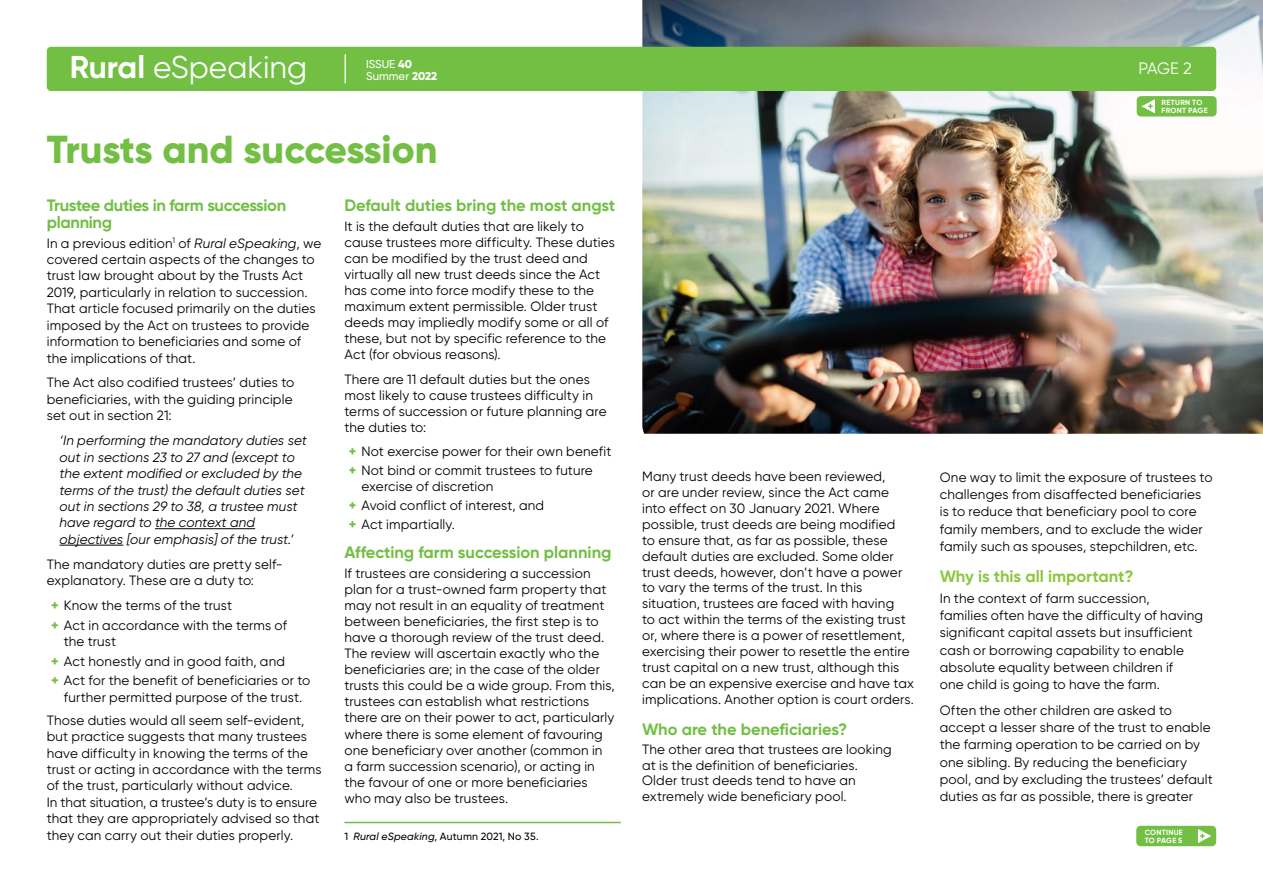
<style>
.page{position:relative;width:1263px;height:893px;background:#fff}
.page>*{position:absolute;margin:0;border:0;box-sizing:border-box;transform-origin:0 0}
.t1{font:800 39px "Gilroy";letter-spacing:-.005em;color:#72bf44}
.t2{font:31.5px "Uniform";color:#fff}
.t3{font:31.5px "Gilroy";color:#fff}
.t4{font:700 16.5px/16.5px "Gilroy";letter-spacing:-.01em;color:#72bf44}
.t5{font:700 16.5px "Gilroy";color:#8dc63f}
.t6{font:16.5px "Gilroy";color:#fff}
.t7{font:13.5px/16px "Gilroy";letter-spacing:.01em;color:#000}
.t8{font:italic 13.5px/16.5px "Gilroy";color:#000}
.t9{font:500 11.4px/12.5px "Gilroy";color:#fff}
.t10{font:500 10.5px "Gilroy";letter-spacing:.015em;color:#000}
.t11{font:500 9.6px "Uniform Condensed";color:#fff}
.t12{font:500 9.6px "Uniform";color:#fff}
.t13{font:700 7.5px/7.5px "Gilroy";letter-spacing:.035em;color:#fff}
.s1{font-weight:700}
.s2{font-weight:800}
.s3{font-weight:900}
.s4{font-family:"Uniform";font-weight:900}
.s5{font-style:italic}
.s6{font-weight:800;color:#72bf44}
</style>
<div class="page">
<img style="left:642px;top:0;width:621px;height:434px">
<hr style="left:155px;top:528px;width:100px;height:1px;background:#000">
<hr style="left:60px;top:545px;width:63px;height:1px;background:#000">
<div style="left:47px;top:47px;width:1169px;height:44px;background:#72bf44;border-radius:4px"></div>
<div style="left:1137px;top:96px;width:79px;height:21px;background:#72bf44;border-radius:4px"></div>
<svg style="left:1141px;top:99px;width:14px;height:14px"></svg>
<div style="left:1136px;top:826px;width:80px;height:20px;background:#72bf44;border-radius:4px"></div>
<svg style="left:1198px;top:829px;width:13px;height:14px"></svg>
<svg style="left:344px;top:55px;width:2px;height:29px"></svg>
<hr style="left:344px;top:822px;width:277px;height:1px;background:#72bf44">
<h2 class="t3" style="left:70px;top:48px;width:239px"><span class="s1">Rural</span> eSpeaking</h2>
<p class="t6" style="left:1138px;top:58px;width:55px">PAGE 2</p>
<p class="t13" style="left:1161px;top:99px;width:48px">RETURN TO<br>FRONT PAGE</p>
<p class="t9" style="left:366px;top:57px;width:73px">ISSUE <span class="s2">40<br></span>Summer <span class="s2">2022</span></p>
<h2 class="t2" style="left:70px;top:57px;width:250px"><span class="s1">Rural</span> eSpeaking</h2>
<p class="t12" style="left:367px;top:65px;width:43px">ISSUE <span class="s3">34</span></p>
<p class="t11" style="left:367px;top:76px;width:60px">Summer <span class="s4">2020</span></p>
<h1 class="t1" style="left:47px;top:125px;width:392px">Trusts and succession</h1>
<p class="t4" style="left:47px;top:197px;width:241px">Trustee duties in farm succession planning</p>
<p class="t7" style="left:47px;top:234px;width:276px;line-height:16.5px">In a previous edition<sup>1</sup> of <span class="s5">Rural eSpeaking</span>, we covered certain aspects of the changes to trust law brought about by the Trusts Act 2019, particularly in relation to succession.<br>That article focused primarily on the duties imposed by the Act on trustees to provide information to beneficiaries and some of the implications of that.</p>
<p class="t7" style="left:47px;top:374px;width:249px;line-height:16.5px">The Act also codified trustees’ duties to beneficiaries, with the guiding principle set out in section 21:</p>
<p class="t8" style="left:60px;top:432px;width:249px">‘In performing the mandatory duties set out in sections 23 to 27 and (except to the extent modified or excluded by the terms of the trust) the default duties set out in sections 29 to 38, a trustee must have regard to the context and objectives [our emphasis] of the trust.’</p>
<p class="t7" style="left:47px;top:556px;width:238px;line-height:16.5px">The mandatory duties are pretty self&shy;explanatory. These are a duty to:</p>
<p class="t7" style="left:51px;top:595px;width:237px;line-height:19.6px"><span class="s6">+</span> Know the terms of the trust<br><span class="s6">+</span> Act in accordance with the terms of</p>
<p class="t7" style="left:51px;top:631px;width:261px;line-height:19.6px;text-indent:13px">the trust<br><span class="s6">+</span> Act honestly and in good faith, and<br><span class="s6">+</span> Act for the benefit of beneficiaries or to</p>
<p class="t7" style="left:47px;top:686px;width:259px;line-height:22.8px;text-align:right">further permitted purpose of the trust.<br>Those duties would all seem self-evident,</p>
<p class="t7" style="left:47px;top:728px;width:276px;line-height:16.5px">but practice suggests that many trustees have difficulty in knowing the terms of the trust or acting in accordance with the terms of the trust, particularly without advice.<br>In that situation, a trustee’s duty is to ensure that they are appropriately advised so that they can carry out their duties properly.</p>
<p class="t4" style="left:344px;top:197px;width:272px">Default duties bring the most angst</p>
<p class="t7" style="left:344px;top:218px;width:272px">It is the default duties that are likely to cause trustees more difficulty. These duties can be modified by the trust deed and virtually all new trust deeds since the Act has come into force modify these to the maximum extent permissible. Older trust deeds may impliedly modify some or all of these, but not by specific reference to the Act (for obvious reasons).</p>
<p class="t7" style="left:344px;top:371px;width:264px">There are 11 default duties but the ones most likely to cause trustees difficulty in terms of succession or future planning are the duties to:</p>
<p class="t7" style="left:349px;top:442px;width:264px;line-height:18.9px"><span class="s6">+</span> Not exercise power for their own benefit <span class="s6">+</span> Not bind or commit trustees to future</p>
<p class="t7" style="left:349px;top:476px;width:197px;line-height:19.2px;text-indent:13px">exercise of discretion<br><span class="s6">+</span> Avoid conflict of interest, and <span class="s6">+</span> Act impartially.</p>
<p class="t4" style="left:344px;top:544px;width:269px">Affecting farm succession planning</p>
<p class="t7" style="left:344px;top:565px;width:272px">If trustees are considering a succession plan for a trust-owned farm property that may not result in an equality of treatment between beneficiaries, the first step is to have a thorough review of the trust deed.<br>The review will ascertain exactly who the beneficiaries are; in the case of the older trusts this could be a wide group. From this, trustees can establish what restrictions there are on their power to act, particularly where there is some element of favouring one beneficiary over another (common in<br>a farm succession scenario), or acting in the favour of one or more beneficiaries who may also be trustees.</p>
<p class="t10" style="left:344px;top:830px;width:196px">1 <span class="s5">Rural eSpeaking</span>, Autumn 2021, No 35.</p>
<p class="t7" style="left:642px;top:468px;width:273px">Many trust deeds have been reviewed,<br>or are under review, since the Act came into effect on 30 January 2021. Where possible, trust deeds are being modified<br>to ensure that, as far as possible, these default duties are excluded. Some older trust deeds, however, don’t have a power to vary the terms of the trust. In this situation, trustees are faced with having<br>to act within the terms of the existing trust or, where there is a power of resettlement, exercising their power to resettle the entire trust capital on a new trust, although this can be an expensive exercise and have tax implications. Another option is court orders.</p>
<p class="t4" style="left:642px;top:720px;width:207px">Who are the beneficiaries?</p>
<p class="t7" style="left:642px;top:741px;width:251px">The other area that trustees are looking at is the definition of beneficiaries.<br>Older trust deeds tend to have an extremely wide beneficiary pool.</p>
<p class="t7" style="left:940px;top:468px;width:274px;line-height:17.2px">One way to limit the exposure of trustees to challenges from disaffected beneficiaries is to reduce that beneficiary pool to core family members, and to exclude the wider family such as spouses, stepchildren, etc.</p>
<p class="t5" style="left:940px;top:566px;width:195px">Why is this all important?</p>
<p class="t7" style="left:940px;top:589px;width:265px;line-height:17.2px">In the context of farm succession,<br>families often have the difficulty of having significant capital assets but insufficient cash or borrowing capability to enable absolute equality between children if<br>one child is going to have the farm.</p>
<p class="t7" style="left:940px;top:701px;width:274px;line-height:17.2px">Often the other children are asked to accept a lesser share of the trust to enable the farming operation to be carried on by one sibling. By reducing the beneficiary pool, and by excluding the trustees’ default duties as far as possible, there is greater</p>
<p class="t13" style="left:1145px;top:829px;width:40px">CONTINUE<br>TO PAGE 5</p>
</div>
